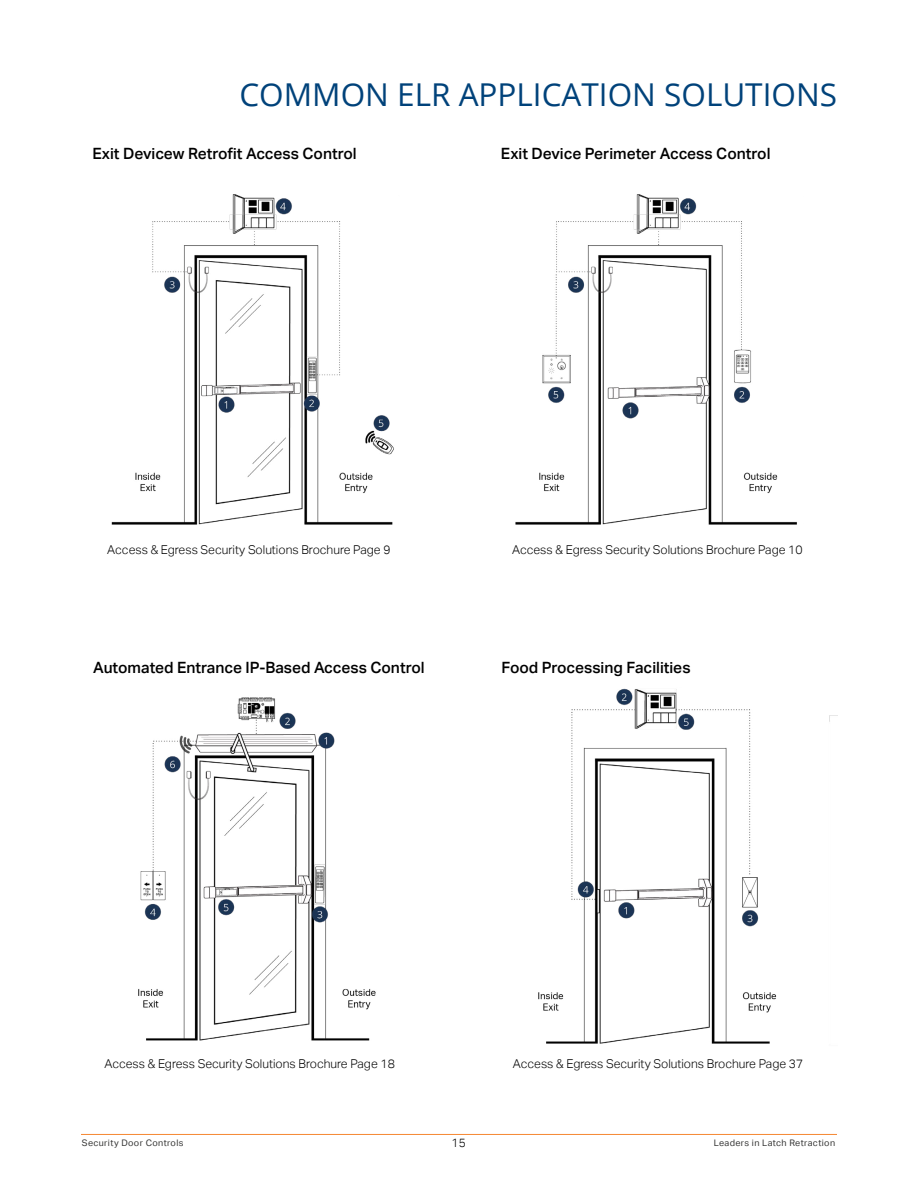
<style>
.page{position:relative;width:918px;height:1188px;background:#fff}
.page>*{position:absolute;margin:0;border:0;box-sizing:border-box;transform-origin:0 0}
.t1{font:31.5px "Open Sans";color:#00427a}
.t2{font:500 15.6px "Aktiv Grotesk";color:#000}
.t3{font:300 12.15px "Aktiv Grotesk";color:#000}
.t4{font:300 12px "Aktiv Grotesk";color:#000}
.t5{font:9px "Aktiv Grotesk";letter-spacing:.04em;color:#343433}
</style>
<div class="page">
<hr style="left:81px;top:1134px;width:756px;height:1px;background:#f58732">
<img style="left:111px;top:194px;width:283px;height:331px">
<img style="left:515px;top:194px;width:282px;height:331px">
<img style="left:538px;top:688px;width:300px;height:356px">
<img style="left:138px;top:697px;width:238px;height:344px">
<h1 class="t1" style="left:239px;top:73px;width:599px">COMMON ELR APPLICATION SOLUTIONS</h1>
<p class="t2" style="left:92px;top:144px;width:266px">Exit Devicew Retrofit Access Control</p>
<p class="t2" style="left:501px;top:144px;width:271px">Exit Device Perimeter Access Control</p>
<p class="t3" style="left:107px;top:542px;width:285px">Access &amp; Egress Security Solutions Brochure Page 9</p>
<p class="t2" style="left:93px;top:658px;width:333px">Automated Entrance IP-Based Access Control</p>
<p class="t3" style="left:512px;top:542px;width:292px">Access &amp; Egress Security Solutions Brochure Page 10</p>
<p class="t2" style="left:502px;top:658px;width:191px">Food Processing Facilities</p>
<p class="t3" style="left:104px;top:1057px;width:292px">Access &amp; Egress Security Solutions Brochure Page 18</p>
<p class="t3" style="left:513px;top:1057px;width:292px">Access &amp; Egress Security Solutions Brochure Page 37</p>
<p class="t5" style="left:82px;top:1137px;width:103px">Security Door Controls</p>
<p class="t4" style="left:452px;top:1136px;width:16px">15</p>
<p class="t5" style="left:714px;top:1137px;width:123px">Leaders in Latch Retraction</p>
</div>
